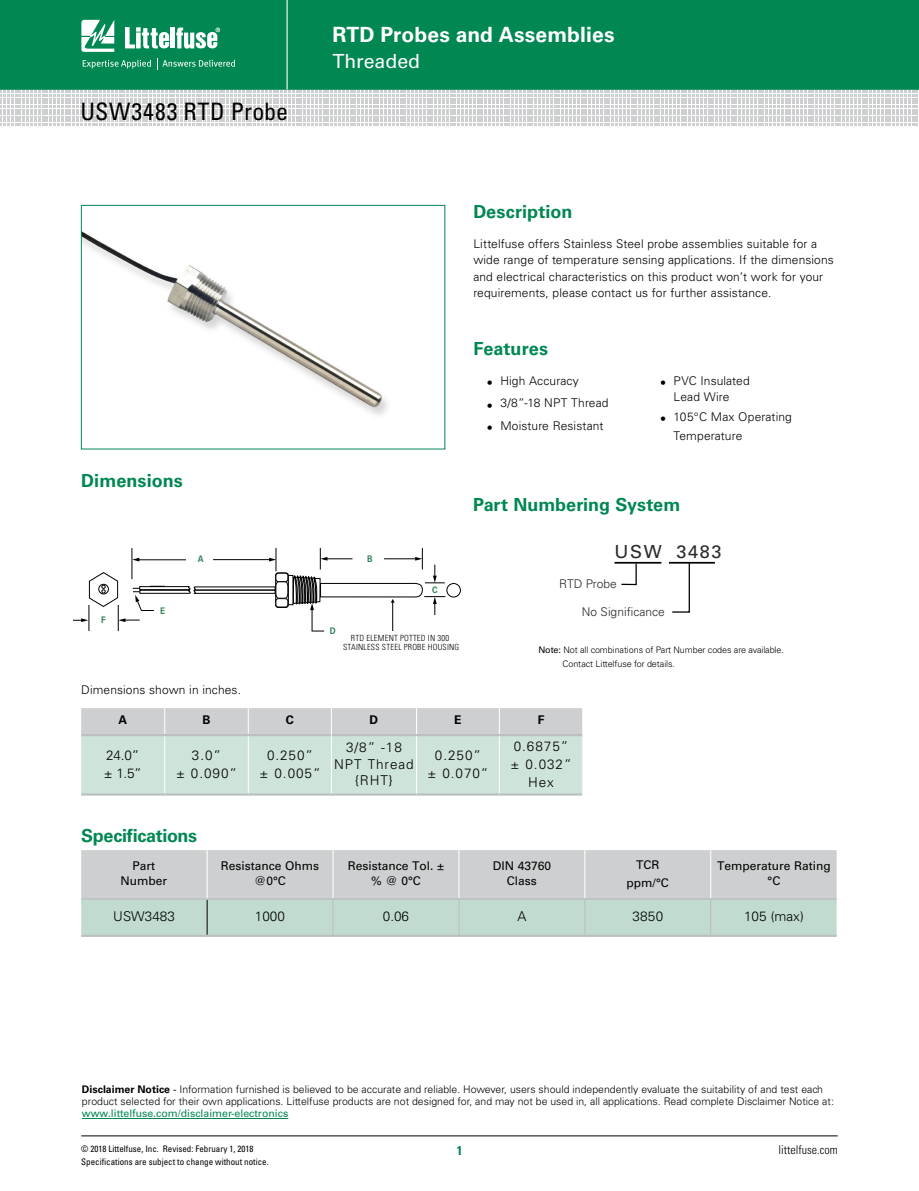
<style>
.page{position:relative;width:919px;height:1191px;background:#fff}
.page>*{position:absolute;margin:0;border:0;box-sizing:border-box;transform-origin:0 0}
.t1{font:condensed 24px "Univers LT Std";letter-spacing:.025em;color:#000}
.t2{font:700 21px "Univers LT Std";letter-spacing:.005em;color:#fff}
.t3{font:19.5px "Univers LT Std";color:#fff}
.t4{font:700 18px "Univers LT Std";color:#008752}
.t5{font:700 18px "Univers LT Std";letter-spacing:-.02em;color:#008752}
.t6{font:18px "Univers LT Std";letter-spacing:.09em;color:#292829}
.t7{font:300 13.5px/18px "Univers LT Std";letter-spacing:.07em;color:#000;text-align:center}
.t8{font:300 13.5px "Univers LT Std";color:#000}
.t9{font:700 condensed 12.75px "Univers LT Std";color:#008752}
.t10{font:300 12px/16.5px "Univers LT Std";letter-spacing:.01em;color:#000}
.t11{font:12px/15px "Univers LT Std";color:#000;text-align:center}
.t12{font:300 12px "Univers LT Std";color:#292829}
.t13{font:300 condensed 12px "Univers LT Std";color:#000}
.t14{font:700 12px "Univers LT Std";color:#000}
.t15{font:300 10.5px/12px "Univers LT Std";color:#000}
.t16{font:10.5px "Univers LT Std";color:#008752}
.t17{font:700 9.15px "Univers";color:#34835b;scale:.9 1}
.t18{font:condensed 9px "Univers LT Std";color:#000}
.t19{font:300 9px/13.5px "Univers LT Std";letter-spacing:-.01em;color:#000}
.t20{font:300 condensed 8.4px/9.8px "Univers";letter-spacing:.025em;color:#000;text-align:center}
.s1{font-weight:400}
.s2{font-weight:700}
</style>
<div class="page">
<hr style="left:81px;top:1135px;width:756px;height:1px;background:#000">
<div style="left:0;top:0;width:918px;height:90px;background:#008752"></div>
<hr style="left:286px;top:0;width:1px;height:89px;background:#fff">
<svg style="left:81px;top:20px;width:33px;height:32px"></svg>
<div style="left:170px;top:28px;width:5px;height:20px;background:#fff"></div>
<svg style="left:176px;top:28px;width:44px;height:21px"></svg>
<svg style="left:125px;top:27px;width:44px;height:21px"></svg>
<svg style="left:83px;top:60px;width:68px;height:9px"></svg>
<svg style="left:157px;top:58px;width:78px;height:11px"></svg>
<svg style="left:0;top:91px;width:917px;height:35px"></svg>
<img style="left:83px;top:232px;width:304px;height:183px">
<div style="left:81px;top:205px;width:364px;height:244px;border:1px solid #008752"></div>
<hr style="left:81px;top:793px;width:84px;height:2px;background:#bcbec0">
<hr style="left:165px;top:793px;width:83px;height:2px;background:#bcbec0">
<hr style="left:248px;top:793px;width:84px;height:2px;background:#bcbec0">
<svg style="left:81px;top:708px;width:501px;height:86px;background:#cddcd6"></svg>
<hr style="left:331px;top:793px;width:85px;height:2px;background:#bcbec0">
<hr style="left:416px;top:793px;width:83px;height:2px;background:#bcbec0">
<hr style="left:499px;top:793px;width:83px;height:2px;background:#bcbec0">
<hr style="left:332px;top:734px;width:84px;height:2px;background:#bcbec0">
<hr style="left:416px;top:734px;width:83px;height:2px;background:#bcbec0">
<hr style="left:499px;top:734px;width:83px;height:2px;background:#bcbec0">
<div style="left:446px;top:583px;width:14px;height:14px;border:1px solid #000;border-radius:50%"></div>
<svg style="left:73px;top:548px;width:372px;height:84px"></svg>
<svg style="left:81px;top:850px;width:756px;height:86px;background:#c8d4cf"></svg>
<hr style="left:207px;top:900px;width:1px;height:34px;background:#000">
<hr style="left:332px;top:900px;width:1px;height:34px;background:#bcbec0">
<hr style="left:458px;top:900px;width:1px;height:34px;background:#bcbec0">
<hr style="left:584px;top:900px;width:1px;height:34px;background:#bcbec0">
<hr style="left:710px;top:900px;width:1px;height:34px;background:#bcbec0">
<hr style="left:206px;top:850px;width:2px;height:48px;background:#fff">
<hr style="left:332px;top:850px;width:1px;height:48px;background:#fff">
<hr style="left:458px;top:850px;width:1px;height:48px;background:#fff">
<hr style="left:584px;top:850px;width:1px;height:48px;background:#fff">
<hr style="left:710px;top:850px;width:1px;height:48px;background:#fff">
<hr style="left:81px;top:898px;width:126px;height:1px;background:#bcbec0">
<hr style="left:207px;top:898px;width:126px;height:1px;background:#bcbec0">
<hr style="left:333px;top:898px;width:126px;height:1px;background:#bcbec0">
<hr style="left:459px;top:898px;width:125px;height:1px;background:#bcbec0">
<hr style="left:584px;top:898px;width:126px;height:1px;background:#bcbec0">
<hr style="left:710px;top:898px;width:126px;height:1px;background:#bcbec0">
<hr style="left:81px;top:934px;width:126px;height:3px;background:#bcbec0">
<hr style="left:207px;top:934px;width:126px;height:3px;background:#bcbec0">
<hr style="left:333px;top:934px;width:126px;height:3px;background:#bcbec0">
<hr style="left:459px;top:934px;width:125px;height:3px;background:#bcbec0">
<hr style="left:710px;top:934px;width:126px;height:3px;background:#bcbec0">
<hr style="left:584px;top:934px;width:126px;height:3px;background:#bcbec0">
<hr style="left:82px;top:1118px;width:206px;height:1px;background:#008752">
<svg style="left:620px;top:563px;width:17px;height:23px"></svg>
<svg style="left:671px;top:563px;width:19px;height:50px"></svg>
<hr style="left:669px;top:562px;width:45px;height:1px;background:#000">
<hr style="left:614px;top:562px;width:47px;height:1px;background:#000">
<h2 class="t2" style="left:332px;top:22px;width:283px">RTD Probes and Assemblies</h2>
<h1 class="t1" style="left:80px;top:96px;width:209px">USW3483 RTD Probe</h1>
<h3 class="t3" style="left:332px;top:50px;width:89px">Threaded</h3>
<h3 class="t4" style="left:473px;top:201px;width:101px">Description</h3>
<p class="t10" style="left:473px;top:235px;width:362px">Littelfuse offers Stainless Steel probe assemblies suitable for a wide range of temperature sensing applications. If the dimensions and electrical characteristics on this product won’t work for your requirements, please contact us for further assistance.</p>
<h3 class="t4" style="left:473px;top:338px;width:76px">Features</h3>
<p class="t10" style="left:487px;top:372px;width:93px">• High Accuracy</p>
<p class="t10" style="left:487px;top:395px;width:123px">• 3/8”-18 NPT Thread</p>
<p class="t10" style="left:487px;top:417px;width:118px">• Moisture Resistant</p>
<p class="t10" style="left:660px;top:372px;width:91px;text-align:center">• PVC Insulated<br>Lead Wire</p>
<p class="t10" style="left:673px;top:407px;width:120px;line-height:19.5px;text-indent:-14px">• 105°C Max Operating<br>Temperature</p>
<h3 class="t4" style="left:81px;top:470px;width:103px">Dimensions</h3>
<h3 class="t4" style="left:473px;top:494px;width:209px">Part Numbering System</h3>
<p class="t17" style="left:101px;top:614px;width:7px">F</p>
<p class="t17" style="left:160px;top:605px;width:7px">E</p>
<p class="t17" style="left:198px;top:553px;width:8px">A</p>
<p class="t10" style="left:81px;top:681px;width:161px">Dimensions shown in inches.</p>
<p class="t14" style="left:118px;top:713px;width:10px">A</p>
<p class="t14" style="left:202px;top:713px;width:10px">B</p>
<p class="t14" style="left:286px;top:713px;width:10px">C</p>
<p class="t7" style="left:104px;top:746px;width:39px;text-align:left">24.0” ± 1.5”</p>
<p class="t7" style="left:176px;top:746px;width:62px">3.0”<br>± 0.090”</p>
<p class="t7" style="left:259px;top:746px;width:62px">0.250”<br>± 0.005”</p>
<p class="t17" style="left:367px;top:553px;width:8px">B</p>
<p class="t17" style="left:432px;top:584px;width:8px">C</p>
<p class="t17" style="left:330px;top:625px;width:8px">D</p>
<p class="t20" style="left:343px;top:632px;width:118px">RTD ELEMENT POTTED IN 300<br>STAINLESS STEEL PROBE HOUSING</p>
<h3 class="t6" style="left:614px;top:541px;width:109px">USW 3483</h3>
<p class="t12" style="left:559px;top:577px;width:59px">RTD Probe</p>
<p class="t12" style="left:582px;top:604px;width:84px">No Significance</p>
<p class="t19" style="left:562px;top:643px;width:223px;text-indent:-24px"><span class="s1">Note:</span> Not all combinations of Part Number codes are available.<br>Contact Littelfuse for details.</p>
<p class="t14" style="left:369px;top:713px;width:10px">D</p>
<p class="t14" style="left:454px;top:713px;width:9px">E</p>
<p class="t14" style="left:537px;top:713px;width:8px">F</p>
<p class="t7" style="left:334px;top:739px;width:81px;line-height:16.5px">3/8” -18<br>NPT Thread {RHT}</p>
<p class="t7" style="left:427px;top:746px;width:62px">0.250”<br>± 0.070”</p>
<p class="t7" style="left:510px;top:737px;width:62px">0.6875” ± 0.032”<br>Hex</p>
<h3 class="t5" style="left:81px;top:824px;width:118px">Specifications</h3>
<p class="t11" style="left:120px;top:858px;width:48px">Part<br>Number</p>
<p class="t11" style="left:221px;top:858px;width:100px">Resistance Ohms @0°C</p>
<p class="t11" style="left:348px;top:858px;width:98px">Resistance Tol. ± % @ 0°C</p>
<p class="t11" style="left:492px;top:858px;width:60px">DIN 43760<br>Class</p>
<p class="t11" style="left:626px;top:855px;width:44px;line-height:18px">TCR ppm/°C</p>
<p class="t11" style="left:717px;top:858px;width:115px">Temperature Rating °C</p>
<p class="t8" style="left:113px;top:908px;width:63px">USW3483</p>
<p class="t7" style="left:255px;top:907px;width:32px">1000</p>
<p class="t7" style="left:383px;top:907px;width:28px">0.06</p>
<p class="t7" style="left:517px;top:907px;width:11px">A</p>
<p class="t7" style="left:632px;top:907px;width:32px">3850</p>
<p class="t7" style="left:744px;top:907px;width:61px">105 (max)</p>
<p class="t15" style="left:82px;top:1083px;width:753px"><span class="s2">Disclaimer Notice</span> <span class="s1">-</span> Information furnished is believed to be accurate and reliable. However, users should independently evaluate the suitability of and test each product selected for their own applications. Littelfuse products are not designed for, and may not be used in, all applications. Read complete Disclaimer Notice at:</p>
<p class="t16" style="left:82px;top:1107px;width:208px">www.littelfuse.com/disclaimer-electronics</p>
<p class="t18" style="left:81px;top:1142px;width:174px">© 2018 Littelfuse, Inc. Revised: February 1, 2018</p>
<p class="t9" style="left:456px;top:1142px;width:7px">1</p>
<p class="t13" style="left:778px;top:1142px;width:61px">littelfuse.com</p>
<p class="t18" style="left:81px;top:1156px;width:189px">Specifications are subject to change without notice.</p>
</div>
